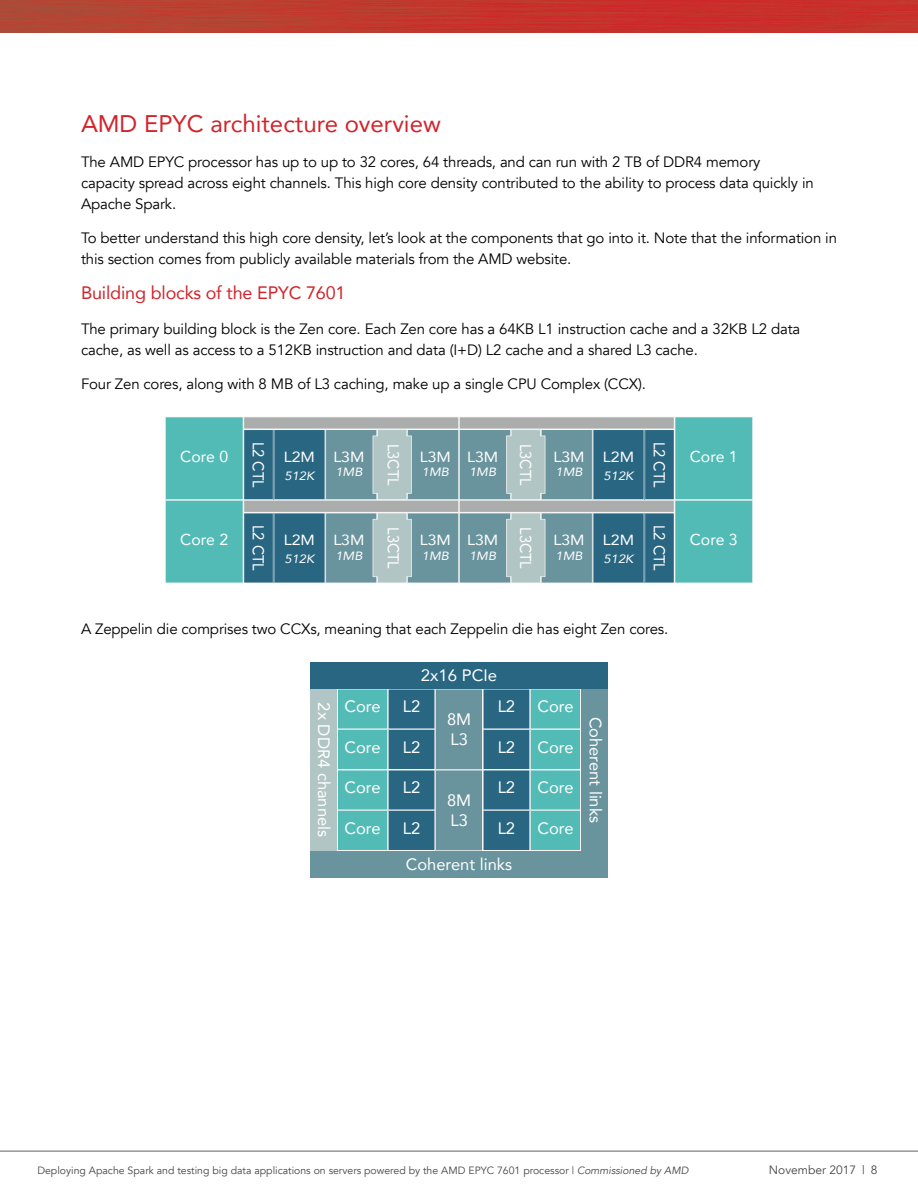
<style>
.page{position:relative;width:918px;height:1188px;background:#fff}
.page>*{position:absolute;margin:0;border:0;box-sizing:border-box;transform-origin:0 0}
.t1{font:24px "Avenir";color:#d2232a}
.t2{font:18px "Avenir";letter-spacing:-.01em;color:#d2232a}
.t3{font:16.5px/19.8px "Avenir";color:#fff}
.t4{font:15.9px "Avenir";color:#fff;scale:.93 1}
.t5{font:15.9px "Avenir";color:#fff}
.t6{font:15px/21px "Avenir";letter-spacing:-.01em;color:#000}
.t7{font:14.7px "Avenir";color:#fff;scale:1.08 1}
.t8{font:italic 12px "Avenir";color:#fff;scale:1.08 1}
.t9{font:12px "Avenir";color:#464547}
.t10{font:10.5px "Avenir";color:#464547}
.s1{font-style:italic}
</style>
<div class="page">
<img style="left:0;top:0;width:918px;height:33px">
<svg style="left:165px;top:417px;width:588px;height:166px;background:#699fa6"></svg>
<div style="left:310px;top:851px;width:298px;height:27px;background:#69939d"></div>
<div style="left:581px;top:689px;width:27px;height:162px;background:#69939d"></div>
<svg style="left:338px;top:689px;width:242px;height:162px;background:#4f97a1"></svg>
<div style="left:310px;top:662px;width:298px;height:27px;background:#286681"></div>
<div style="left:310px;top:689px;width:27px;height:162px;background:#b2c5c5"></div>
<hr style="left:0;top:1151px;width:918px;height:1px;background:#616264">
<h1 class="t1" style="left:81px;top:104px;width:361px">AMD EPYC architecture overview</h1>
<p class="t6" style="left:81px;top:151px;width:734px">The AMD EPYC processor has up to up to 32 cores, 64 threads, and can run with 2 TB of DDR4 memory capacity spread across eight channels. This high core density contributed to the ability to process data quickly in<br>Apache Spark.</p>
<p class="t6" style="left:81px;top:228px;width:758px">To better understand this high core density, let’s look at the components that go into it. Note that the information in this section comes from publicly available materials from the AMD website.</p>
<p class="t2" style="left:81px;top:278px;width:266px">Building blocks of the EPYC 7601</p>
<p class="t6" style="left:81px;top:318px;width:721px">The primary building block is the Zen core. Each Zen core has a 64KB L1 instruction cache and a 32KB L2 data cache, as well as access to a 512KB instruction and data (I+D) L2 cache and a shared L3 cache.</p>
<p class="t6" style="left:81px;top:374px;width:567px">Four Zen cores, along with 8 MB of L3 caching, make up a single CPU Complex (CCX).</p>
<p class="t4" style="left:271px;top:442px;width:51px;rotate:90deg">L2 CTL</p>
<p class="t5" style="left:180px;top:444px;width:49px">Core 0</p>
<p class="t7" style="left:284px;top:445px;width:30px">L2M</p>
<p class="t8" style="left:285px;top:468px;width:29px">512K</p>
<p class="t7" style="left:333px;top:445px;width:30px">L3M</p>
<p class="t8" style="left:335px;top:465px;width:27px">1MB</p>
<p class="t4" style="left:406px;top:444px;width:46px;rotate:90deg">L3CTL</p>
<p class="t7" style="left:420px;top:445px;width:30px">L3M</p>
<p class="t8" style="left:422px;top:465px;width:27px">1MB</p>
<p class="t7" style="left:467px;top:445px;width:30px">L3M</p>
<p class="t8" style="left:469px;top:465px;width:27px">1MB</p>
<p class="t4" style="left:538px;top:444px;width:46px;rotate:90deg">L3CTL</p>
<p class="t7" style="left:553px;top:445px;width:30px">L3M</p>
<p class="t8" style="left:555px;top:465px;width:27px">1MB</p>
<p class="t4" style="left:672px;top:442px;width:51px;rotate:90deg">L2 CTL</p>
<p class="t7" style="left:603px;top:445px;width:30px">L2M</p>
<p class="t5" style="left:690px;top:444px;width:49px">Core 1</p>
<p class="t8" style="left:604px;top:468px;width:29px">512K</p>
<p class="t4" style="left:271px;top:525px;width:51px;rotate:90deg">L2 CTL</p>
<p class="t5" style="left:180px;top:527px;width:49px">Core 2</p>
<p class="t7" style="left:284px;top:528px;width:30px">L2M</p>
<p class="t8" style="left:285px;top:551px;width:29px">512K</p>
<p class="t7" style="left:333px;top:528px;width:30px">L3M</p>
<p class="t8" style="left:335px;top:548px;width:27px">1MB</p>
<p class="t4" style="left:406px;top:527px;width:46px;rotate:90deg">L3CTL</p>
<p class="t7" style="left:420px;top:528px;width:30px">L3M</p>
<p class="t8" style="left:422px;top:548px;width:27px">1MB</p>
<p class="t7" style="left:467px;top:528px;width:30px">L3M</p>
<p class="t8" style="left:469px;top:548px;width:27px">1MB</p>
<p class="t4" style="left:538px;top:527px;width:46px;rotate:90deg">L3CTL</p>
<p class="t7" style="left:553px;top:528px;width:30px">L3M</p>
<p class="t8" style="left:555px;top:548px;width:27px">1MB</p>
<p class="t4" style="left:672px;top:525px;width:51px;rotate:90deg">L2 CTL</p>
<p class="t7" style="left:603px;top:528px;width:30px">L2M</p>
<p class="t5" style="left:690px;top:527px;width:49px">Core 3</p>
<p class="t8" style="left:604px;top:551px;width:29px">512K</p>
<p class="t6" style="left:81px;top:618px;width:589px">A Zeppelin die comprises two CCXs, meaning that each Zeppelin die has eight Zen cores.</p>
<p class="t3" style="left:334px;top:702px;width:136px;rotate:90deg">2x DDR4 channels</p>
<p class="t3" style="left:421px;top:665px;width:78px">2x16 PCIe</p>
<p class="t3" style="left:344px;top:696px;width:38px">Core</p>
<p class="t3" style="left:537px;top:696px;width:38px">Core</p>
<p class="t3" style="left:537px;top:736px;width:38px">Core</p>
<p class="t3" style="left:537px;top:777px;width:38px">Core</p>
<p class="t3" style="left:537px;top:817px;width:38px">Core</p>
<p class="t3" style="left:403px;top:696px;width:19px">L2</p>
<p class="t3" style="left:403px;top:736px;width:19px">L2</p>
<p class="t3" style="left:403px;top:777px;width:19px">L2</p>
<p class="t3" style="left:498px;top:696px;width:19px">L2</p>
<p class="t3" style="left:498px;top:736px;width:19px">L2</p>
<p class="t3" style="left:498px;top:777px;width:19px">L2</p>
<p class="t3" style="left:498px;top:817px;width:19px">L2</p>
<p class="t3" style="left:447px;top:709px;width:26px">8M<br>L3</p>
<p class="t3" style="left:344px;top:736px;width:38px">Core</p>
<p class="t3" style="left:344px;top:777px;width:38px">Core</p>
<p class="t3" style="left:344px;top:817px;width:38px">Core</p>
<p class="t3" style="left:447px;top:790px;width:26px">8M<br>L3</p>
<p class="t3" style="left:403px;top:817px;width:19px">L2</p>
<p class="t3" style="left:406px;top:854px;width:108px">Coherent links</p>
<p class="t3" style="left:606px;top:717px;width:108px;rotate:90deg">Coherent links</p>
<p class="t10" style="left:37px;top:1164px;width:653px">Deploying Apache Spark and testing big data applications on servers powered by the AMD EPYC 7601 processor | <span class="s1">Commissioned by AMD</span></p>
<p class="t9" style="left:769px;top:1163px;width:110px">November 2017 | 8</p>
</div>
